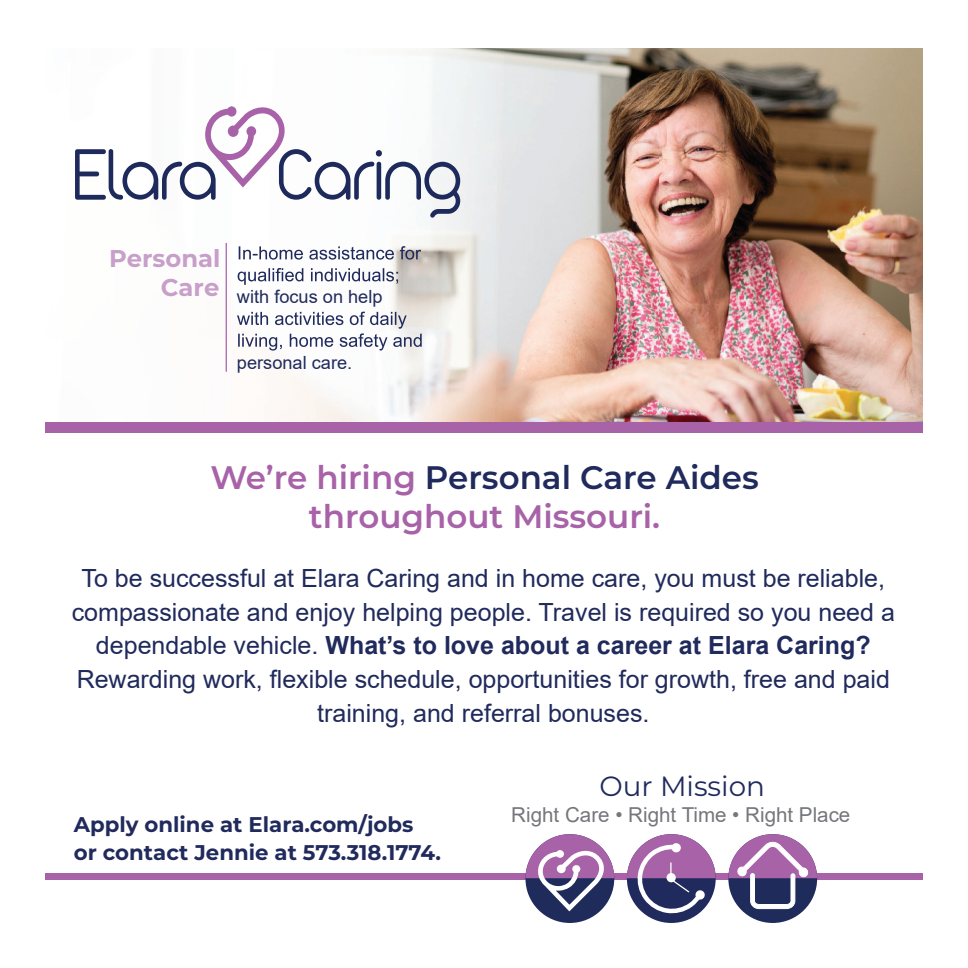
<style>
.page{position:relative;width:968px;height:968px;background:#fff}
.page>*{position:absolute;margin:0;border:0;box-sizing:border-box;transform-origin:0 0}
.t1{font:600 32.5px/39px "Montserrat";color:#a862a8;text-align:center}
.t2{font:27.75px "Montserrat";color:#202a5c}
.t3{font:25px/33.8px "Arial";color:#202a5c;text-align:center}
.t4{font:700 24.25px "Montserrat";color:#c79fc9}
.t5{font:700 21.25px/28px "Montserrat";color:#202a5c}
.t6{font:20.5px "Arial";color:#76777b}
.t7{font:18.12px "Arial";color:#202a5c}
.s1{color:#202a5c}
.s2{font-weight:700}
</style>
<div class="page">
<img style="left:225px;top:49px;width:697px;height:373px">
<hr style="left:226px;top:243px;width:1px;height:129px;background:#a762a8">
<svg style="left:239px;top:246px;width:182px;height:13px"></svg>
<svg style="left:237px;top:268px;width:161px;height:17px"></svg>
<svg style="left:237px;top:311px;width:184px;height:39px"></svg>
<svg style="left:75px;top:106px;width:385px;height:112px"></svg>
<div style="left:45px;top:422px;width:877px;height:10px;background:#a862a8"></div>
<div style="left:45px;top:872px;width:877px;height:7px;background:#a862a8"></div>
<div style="left:525px;top:834px;width:89px;height:88px;background:#1f2c5b;border-radius:50%"></div>
<svg style="left:525px;top:834px;width:89px;height:77px"></svg>
<div style="left:627px;top:834px;width:88px;height:88px;background:#202a5c;border-radius:50%"></div>
<svg style="left:627px;top:834px;width:88px;height:80px"></svg>
<div style="left:666px;top:873px;width:9px;height:9px;background:#fff;border-radius:50%"></div>
<div style="left:728px;top:834px;width:89px;height:88px;background:#1f2c5b;border-radius:50%"></div>
<svg style="left:728px;top:834px;width:89px;height:75px"></svg>
<p class="t4" style="left:109px;top:240px;width:113px">Personal</p>
<p class="t7" style="left:161px;top:284px;width:223px"><sup>Care</sup> with focus on help</p>
<p class="t7" style="left:237px;top:350px;width:117px">personal care.</p>
<h1 class="t1" style="left:210px;top:457px;width:550px">We’re hiring <span class="s1">Personal Care Aides </span>throughout Missouri.</h1>
<p class="t3" style="left:72px;top:561px;width:824px">To be successful at Elara Caring and in home care, you must be reliable, compassionate and enjoy helping people. Travel is required so you need a dependable vehicle. <span class="s2">What’s to love about a career at Elara Caring?<br></span>Rewarding work, flexible schedule, opportunities for growth, free and paid training, and referral bonuses.</p>
<p class="t5" style="left:74px;top:809px;width:369px">Apply online at Elara.com/jobs or contact Jennie at 573.318.1774.</p>
<p class="t2" style="left:599px;top:766px;width:167px">Our Mission</p>
<p class="t6" style="left:511px;top:800px;width:340px">Right Care • Right Time • Right Place</p>
</div>
